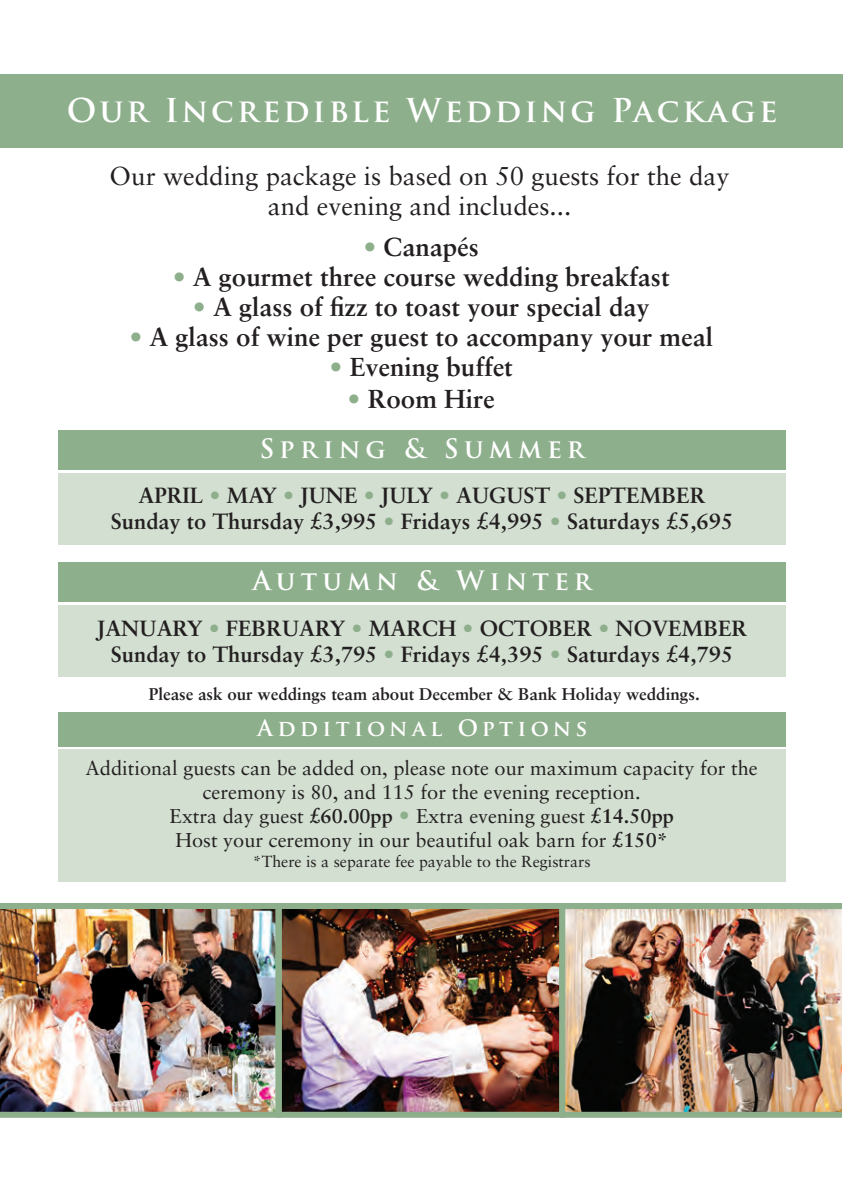
<style>
.page{position:relative;width:843px;height:1192px;background:#fff}
.page>*{position:absolute;margin:0;border:0;box-sizing:border-box;transform-origin:0 0}
.t1{font:700 32px "Trajan Pro";letter-spacing:.09em;color:#fff}
.t2{font:700 26px "Sabon";color:#231f20}
.t3{font:26px/30px "Sabon";color:#231f20;text-align:center}
.t4{font:700 26px "Trajan Pro";letter-spacing:.2em;color:#fff}
.t5{font:700 22px/26px "Sabon";color:#231f20;text-align:center}
.t6{font:700 22px "Trajan Pro";letter-spacing:.2em;color:#fff}
.t7{font:20px/24px "Sabon";color:#231f20;text-align:center}
.t8{font:700 17px "Sabon";color:#231f20}
.t9{font:16px "Sabon";color:#231f20}
.s1{color:#8eaf8c}
.s2{font-weight:700}
.s3{font-weight:700;font-size:22px;color:#8eaf8c}
</style>
<div class="page">
<img style="left:283px;top:910px;width:275px;height:200px">
<img style="left:0;top:903px;width:276px;height:214px">
<div style="left:276px;top:903px;width:289px;height:214px;border:6px solid #8eaf8c"></div>
<img style="left:559px;top:903px;width:283px;height:214px">
<div style="left:59px;top:605px;width:727px;height:71px;background:#d2dfd1"></div>
<div style="left:59px;top:473px;width:727px;height:71px;background:#d2dfd1"></div>
<div style="left:0;top:74px;width:843px;height:74px;background:#8eaf8c"></div>
<div style="left:59px;top:430px;width:727px;height:40px;background:#8eaf8c"></div>
<div style="left:59px;top:562px;width:727px;height:40px;background:#8eaf8c"></div>
<div style="left:59px;top:749px;width:727px;height:132px;background:#d2dfd1"></div>
<div style="left:59px;top:712px;width:727px;height:34px;background:#8eaf8c"></div>
<h1 class="t1" style="left:67px;top:90px;width:712px">Our Incredible Wedding Package</h1>
<h2 class="t3" style="left:110px;top:160px;width:621px">Our wedding package is based on 50 guests for the day and evening and includes...</h2>
<h2 class="t2" style="left:363px;top:230px;width:117px"><span class="s1">•</span> Canapés</h2>
<h2 class="t2" style="left:173px;top:260px;width:498px"><span class="s1">•</span> A gourmet three course wedding breakfast</h2>
<h2 class="t2" style="left:193px;top:290px;width:458px"><span class="s1">•</span> A glass of fizz to toast your special day</h2>
<h2 class="t2" style="left:129px;top:320px;width:585px"><span class="s1">•</span> A glass of wine per guest to accompany your meal</h2>
<h2 class="t2" style="left:329px;top:350px;width:185px"><span class="s1">•</span> Evening buffet</h2>
<h2 class="t2" style="left:348px;top:382px;width:149px"><span class="s1">•</span> Room Hire</h2>
<h2 class="t4" style="left:260px;top:433px;width:327px">Spring &amp; Summer</h2>
<p class="t5" style="left:111px;top:481px;width:624px">APRIL <span class="s1">•</span> MAY <span class="s1">•</span> JUNE <span class="s1">•</span> JULY <span class="s1">•</span> AUGUST <span class="s1">•</span> SEPTEMBER<br>Sunday to Thursday £3,995 <span class="s1">•</span> Fridays £4,995 <span class="s1">•</span> Saturdays £5,695</p>
<h2 class="t4" style="left:253px;top:564px;width:340px">Autumn &amp; Winter</h2>
<p class="t5" style="left:97px;top:615px;width:652px">JANUARY <span class="s1">•</span> FEBRUARY <span class="s1">•</span> MARCH <span class="s1">•</span> OCTOBER <span class="s1">•</span> NOVEMBER<br>Sunday to Thursday £3,795 <span class="s1">•</span> Fridays £4,395 <span class="s1">•</span> Saturdays £4,795</p>
<p class="t8" style="left:149px;top:683px;width:552px">Please ask our weddings team about December &amp; Bank Holiday weddings.</p>
<p class="t6" style="left:258px;top:714px;width:331px">Additional Options</p>
<p class="t7" style="left:86px;top:755px;width:674px">Additional guests can be added on, please note our maximum capacity for the ceremony is 80, and 115 for the evening reception.<br>Extra day guest <span class="s2">£60.00pp</span> <span class="s3">•</span> Extra evening guest <span class="s2">£14.50pp<br></span>Host your ceremony in our beautiful oak barn for <span class="s2">£150*</span></p>
<p class="t9" style="left:253px;top:851px;width:339px">*There is a separate fee payable to the Registrars</p>
</div>
